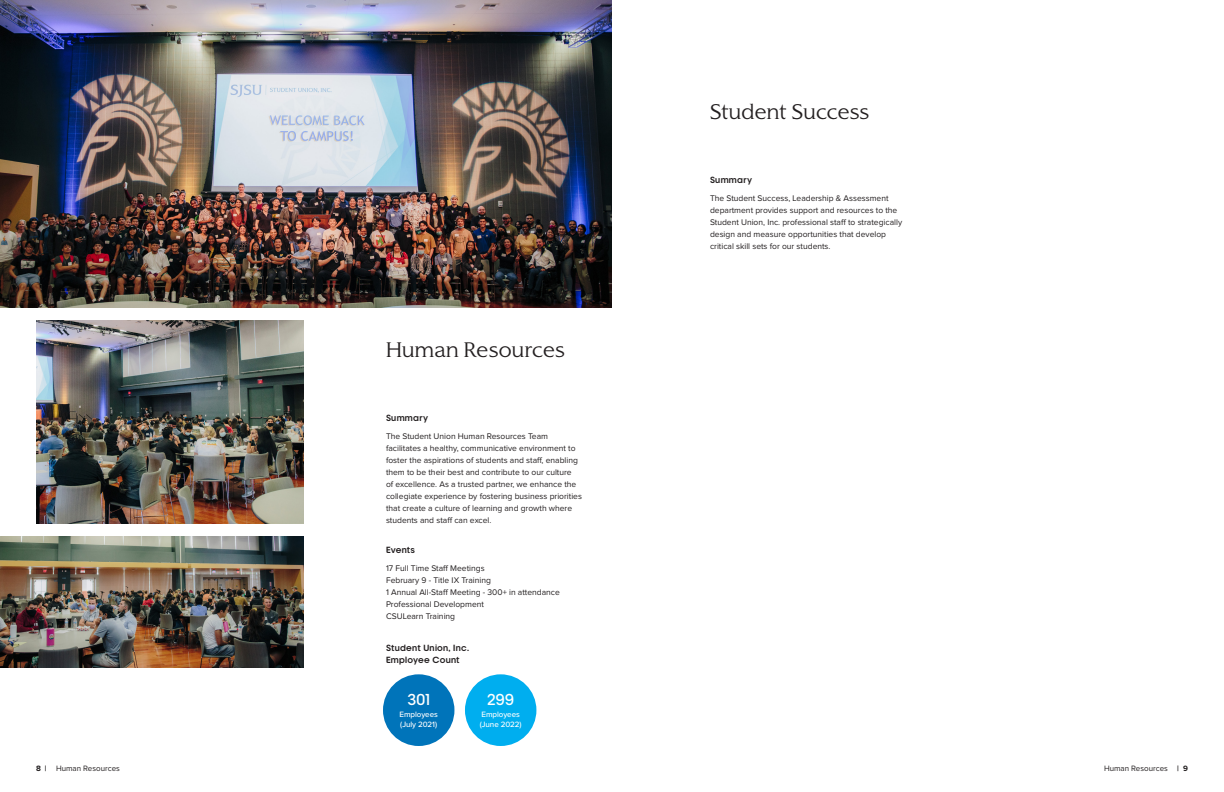
<style>
.page{position:relative;width:1224px;height:792px;background:#fff}
.page>*{position:absolute;margin:0;border:0;box-sizing:border-box;transform-origin:0 0}
.Heading{font:200 20px "SJSU Spartan";color:#231f20}
.Stat_L{font:300 15px "SJSU Pride D";letter-spacing:-.01em;color:#fff}
.t1{font:8.5px/12px "Proxima Nova";color:#231f20}
.Subhead{font:8.5px/12px "SJSU Pride D";letter-spacing:.03em;color:#231f20}
.t2{font:500 8px/10px "Proxima Nova";letter-spacing:-.01em;color:#fff}
.t3{font:8px "Proxima Nova";color:#231f20}
.t4{font:700 8px "Proxima Nova";color:#231f20}
</style>
<div class="page">
<div style="left:383px;top:674px;width:71px;height:72px;background:#0074ba;border-radius:50%"></div>
<div style="left:465px;top:674px;width:71px;height:72px;background:#00aeef;border-radius:50%"></div>
<img style="left:0;top:0;width:612px;height:308px">
<img style="left:36px;top:320px;width:268px;height:204px">
<img style="left:0;top:536px;width:304px;height:132px">
<p class="Heading" style="left:710px;top:100px;width:161px">Student Success</p>
<p class="Heading" style="left:386px;top:338px;width:180px">Human Resources</p>
<p class="Subhead" style="left:386px;top:412px;width:44px">Summary</p>
<p class="t1" style="left:386px;top:430px;width:198px">The Student Union Human Resources Team facilitates a healthy, communicative environment to foster the aspirations of students and staff, enabling them to be their best and contribute to our culture<br>of excellence. As a trusted partner, we enhance the collegiate experience by fostering business priorities that create a culture of learning and growth where students and staff can excel.</p>
<p class="Subhead" style="left:386px;top:544px;width:31px">Events</p>
<p class="t1" style="left:386px;top:562px;width:175px">17 Full Time Staff Meetings<br>February 9 - Title IX Training<br>1 Annual All-Staff Meeting - 300+ in attendance<br>Professional Development<br>CSULearn Training</p>
<p class="Subhead" style="left:386px;top:642px;width:85px">Student Union, Inc.<br>Employee Count</p>
<p class="Stat_L" style="left:408px;top:691px;width:24px">301</p>
<p class="t2" style="left:400px;top:709px;width:40px">Employees (July 2021)</p>
<p class="Stat_L" style="left:487px;top:691px;width:29px">299</p>
<p class="t2" style="left:480px;top:709px;width:43px">Employees (June 2022)</p>
<p class="Subhead" style="left:710px;top:174px;width:44px">Summary</p>
<p class="t1" style="left:710px;top:192px;width:194px">The Student Success, Leadership &amp; Assessment department provides support and resources to the Student Union, Inc. professional staff to strategically design and measure opportunities that develop critical skill sets for our students.</p>
<p class="t4" style="left:36px;top:765px;width:12px">8 |</p>
<p class="t4" style="left:1177px;top:765px;width:12px">| 9</p>
<p class="t3" style="left:56px;top:765px;width:65px">Human Resources</p>
<p class="t3" style="left:1104px;top:765px;width:65px">Human Resources</p>
</div>
